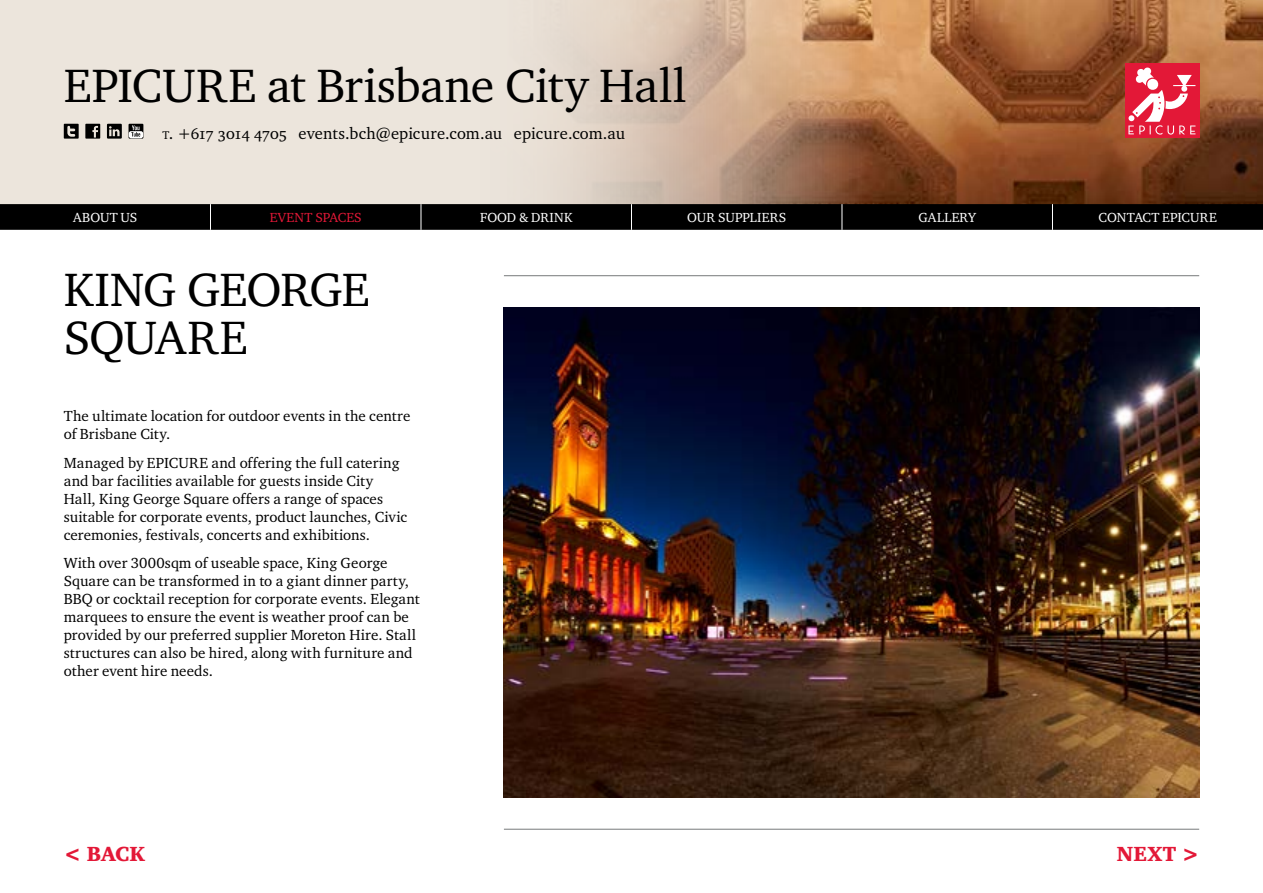
<style>
.page{position:relative;width:1263px;height:893px;background:#fff}
.page>*{position:absolute;margin:0;border:0;box-sizing:border-box;transform-origin:0 0}
.t1{font:48px/48px "Charter ITC";letter-spacing:-.015em;color:#000}
.t2{font:21px "Charter ITC Blac";letter-spacing:.015em;color:#e31837}
.t3{font:16.5px "Charter ITC Regu OS";letter-spacing:.005em;color:#000}
.t4{font:15px/18px "Charter ITC";letter-spacing:.005em;color:#000}
.t5{font:13.5px "Charter ITC";letter-spacing:.01em;color:#fff}
.t6{font:13.5px "Charter ITC";letter-spacing:.005em;color:#e31837}
.s1{font-size:11.55px}
.s2{font-style:inherit}
</style>
<div class="page">
<div style="left:0;top:0;width:1263px;height:213px;background:#ece5dc"></div>
<img style="left:547px;top:0;width:716px;height:204px">
<div style="left:1125px;top:64px;width:74px;height:74px;background:#e31837"></div>
<svg style="left:1128px;top:67px;width:67px;height:68px"></svg>
<svg style="left:85px;top:124px;width:15px;height:15px"></svg>
<svg style="left:107px;top:124px;width:15px;height:15px"></svg>
<svg style="left:64px;top:124px;width:15px;height:15px"></svg>
<div style="left:129px;top:124px;width:14px;height:15px;background:#000"></div>
<svg style="left:129px;top:131px;width:14px;height:7px"></svg>
<svg style="left:131px;top:125px;width:9px;height:12px"></svg>
<svg style="left:0;top:204px;width:1263px;height:26px;background:#030303"></svg>
<img style="left:504px;top:307px;width:695px;height:490px">
<hr style="left:504px;top:829px;width:695px;height:1px;background:#77797b">
<hr style="left:504px;top:275px;width:695px;height:1px;background:#77797b">
<h1 class="t1" style="left:64px;top:61px;width:624px">EPICURE at Brisbane City Hall</h1>
<p class="t3" style="left:163px;top:123px;width:464px"><span class="s1">t</span><span class="s2">.</span> +617 3014 4705 events.bch@epicure.com.au epicure.com.au</p>
<p class="t5" style="left:73px;top:209px;width:66px">ABOUT US</p>
<p class="t6" style="left:270px;top:209px;width:94px">EVENT SPACES</p>
<p class="t5" style="left:480px;top:209px;width:94px">FOOD &amp; DRINK</p>
<p class="t5" style="left:687px;top:209px;width:100px">OUR SUPPLIERS</p>
<p class="t5" style="left:918px;top:209px;width:59px">GALLERY</p>
<p class="t5" style="left:1098px;top:209px;width:120px">CONTACT EPICURE</p>
<h1 class="t1" style="left:64px;top:265px;width:307px">KING GEORGE<br>SQUARE</h1>
<p class="t4" style="left:64px;top:406px;width:348px">The ultimate location for outdoor events in the centre of Brisbane City.</p>
<p class="t4" style="left:64px;top:453px;width:345px">Managed by EPICURE and offering the full catering and bar facilities available for guests inside City Hall, King George Square offers a range of spaces suitable for corporate events, product launches, Civic ceremonies, festivals, concerts and exhibitions.</p>
<p class="t4" style="left:64px;top:554px;width:358px">With over 3000sqm of useable space, King George Square can be transformed in to a giant dinner party, BBQ or cocktail reception for corporate events. Elegant marquees to ensure the event is weather proof can be provided by our preferred supplier Moreton Hire. Stall structures can also be hired, along with furniture and other event hire needs.</p>
<h2 class="t2" style="left:64px;top:841px;width:83px">&lt; BACK</h2>
<h2 class="t2" style="left:1117px;top:841px;width:84px">NEXT &gt;</h2>
</div>
